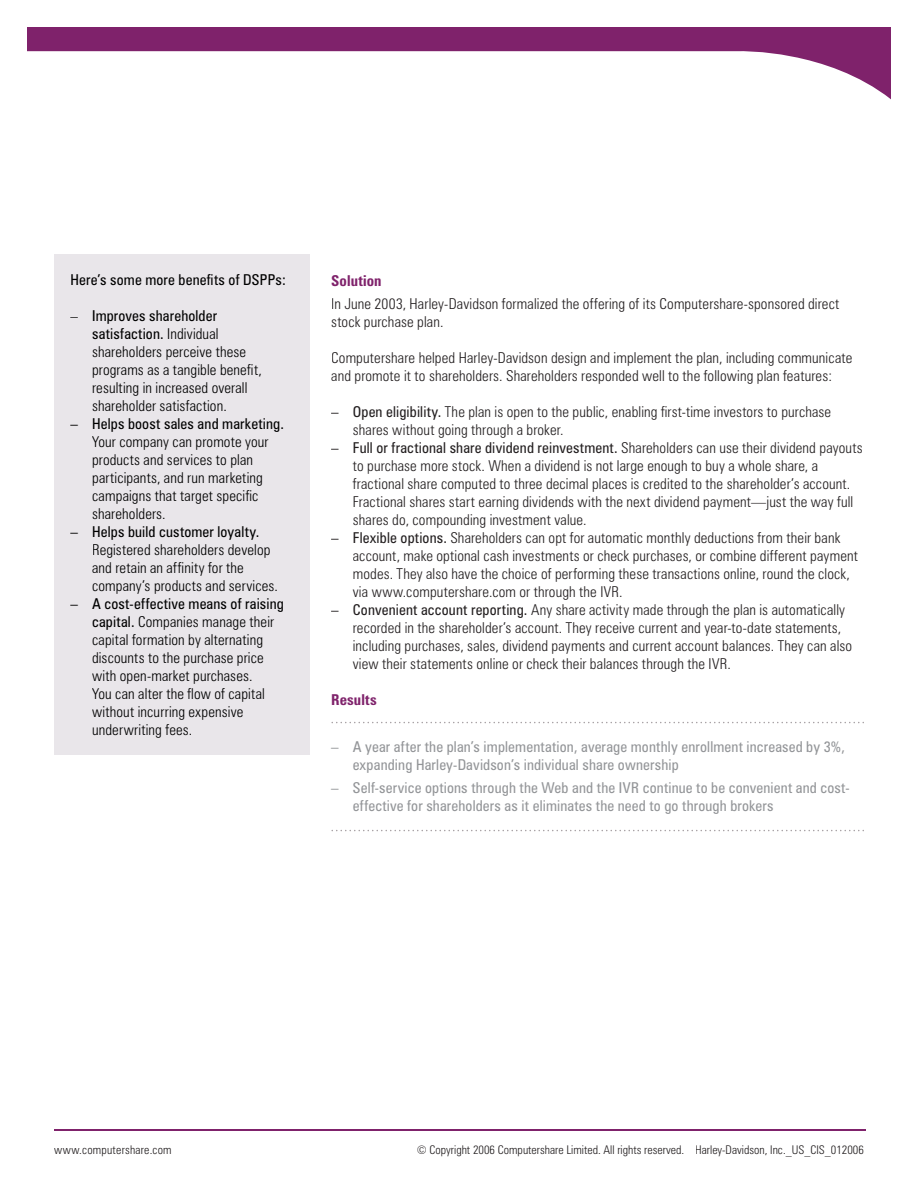
<style>
.page{position:relative;width:918px;height:1188px;background:#fff}
.page>*{position:absolute;margin:0;border:0;box-sizing:border-box;transform-origin:0 0}
.t1{font:300 condensed 15px/18px "Zurich BT";letter-spacing:.01em;color:#231f20}
.t2{font:300 condensed 15px/18px "Zurich BT";letter-spacing:.01em;color:#000}
.t3{font:condensed 15px/18px "Zurich BT";letter-spacing:.01em;color:#939598}
.t4{font:condensed 15px "Zurich BT";letter-spacing:.01em;color:#000}
.t5{font:700 condensed 15px "Zurich BT";letter-spacing:.005em;color:#7f226b}
.t6{font:300 condensed 12px "Zurich BT";color:#231f20}
.t7{font:300 condensed 12px "Zurich BT";letter-spacing:.02em;color:#231f20}
.s1{font-weight:400}
</style>
<div class="page">
<svg style="left:27px;top:27px;width:864px;height:72px"></svg>
<hr style="left:54px;top:1129px;width:811px;height:1px;background:#7f226b">
<svg style="left:332px;top:722px;width:532px;height:1px"></svg>
<svg style="left:332px;top:830px;width:532px;height:1px"></svg>
<div style="left:54px;top:254px;width:255px;height:501px;background:#e9e6ea"></div>
<p class="t4" style="left:70px;top:271px;width:217px">Here’s some more benefits of DSPPs:</p>
<p class="t2" style="left:92px;top:307px;width:171px;text-indent:-22px"><span class="s1">– Improves shareholder satisfaction.</span> Individual shareholders perceive these programs as a tangible benefit, resulting in increased overall shareholder satisfaction.</p>
<p class="t4" style="left:70px;top:415px;width:215px">– Helps boost sales and marketing.</p>
<p class="t2" style="left:92px;top:433px;width:178px">Your company can promote your products and services to plan participants, and run marketing campaigns that target specific shareholders.</p>
<p class="t4" style="left:70px;top:523px;width:190px">– Helps build customer loyalty.</p>
<p class="t2" style="left:92px;top:541px;width:187px">Registered shareholders develop and retain an affinity for the company’s products and services.</p>
<p class="t2" style="left:92px;top:595px;width:193px;text-indent:-22px"><span class="s1">– A cost-effective means of raising capital.</span> Companies manage their capital formation by alternating discounts to the purchase price with open-market purchases.<br>You can alter the flow of capital without incurring expensive underwriting fees.</p>
<p class="t5" style="left:331px;top:271px;width:52px">Solution</p>
<p class="t1" style="left:331px;top:295px;width:510px">In June 2003, Harley-Davidson formalized the offering of its Computershare-sponsored direct stock purchase plan.</p>
<p class="t1" style="left:331px;top:349px;width:523px">Computershare helped Harley-Davidson design and implement the plan, including communicate and promote it to shareholders. Shareholders responded well to the following plan features:</p>
<p class="t1" style="left:353px;top:403px;width:480px;text-indent:-22px"><span class="s1">– Open eligibility.</span> The plan is open to the public, enabling first-time investors to purchase shares without going through a broker.</p>
<p class="t1" style="left:353px;top:439px;width:511px;text-indent:-22px"><span class="s1">– Full or fractional share dividend reinvestment.</span> Shareholders can use their dividend payouts to purchase more stock. When a dividend is not large enough to buy a whole share, a fractional share computed to three decimal places is credited to the shareholder’s account.<br>Fractional shares start earning dividends with the next dividend payment—just the way full shares do, compounding investment value.</p>
<p class="t1" style="left:353px;top:529px;width:507px;text-indent:-22px"><span class="s1">– Flexible options.</span> Shareholders can opt for automatic monthly deductions from their bank account, make optional cash investments or check purchases, or combine different payment modes. They also have the choice of performing these transactions online, round the clock, via www.computershare.com or through the IVR.</p>
<p class="t1" style="left:353px;top:601px;width:501px;text-indent:-22px"><span class="s1">– Convenient account reporting.</span> Any share activity made through the plan is automatically recorded in the shareholder’s account. They receive current and year-to-date statements, including purchases, sales, dividend payments and current account balances. They can also view their statements online or check their balances through the IVR.</p>
<p class="t5" style="left:331px;top:691px;width:47px">Results</p>
<p class="t3" style="left:353px;top:737px;width:494px;text-indent:-22px">– A year after the plan’s implementation, average monthly enrollment increased by 3%, expanding Harley-Davidson’s individual share ownership</p>
<p class="t3" style="left:353px;top:779px;width:498px;text-indent:-22px">– Self-service options through the Web and the IVR continue to be convenient and cost&shy;effective for shareholders as it eliminates the need to go through brokers</p>
<p class="t7" style="left:54px;top:1143px;width:119px">www.computershare.com</p>
<p class="t6" style="left:417px;top:1143px;width:449px">© Copyright 2006 Computershare Limited. All rights reserved. Harley-Davidson, Inc._US_CIS_012006</p>
</div>
